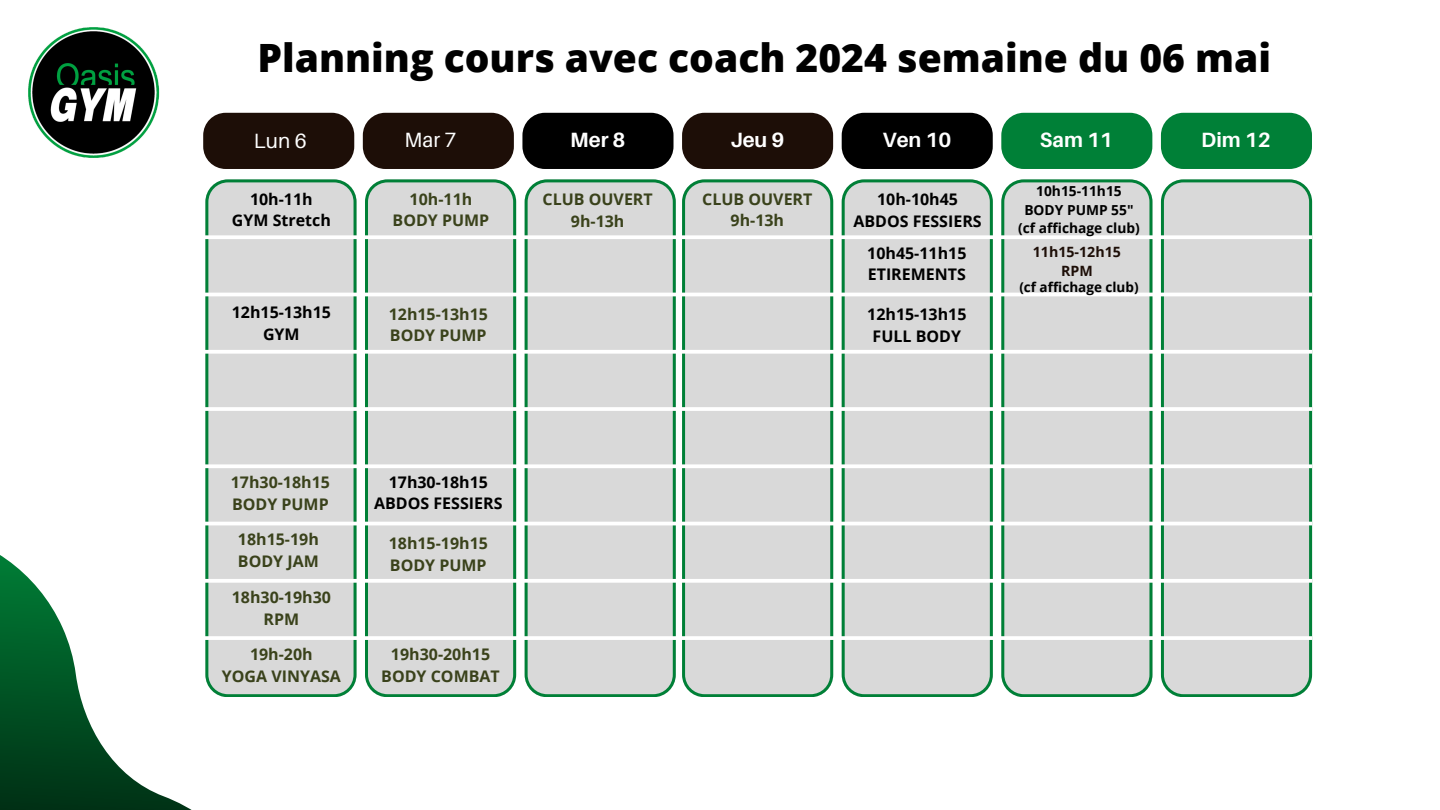
<style>
.page{position:relative;width:1440px;height:810px;background:#fff}
.page>*{position:absolute;margin:0;border:0;box-sizing:border-box;transform-origin:0 0}
.t1{font:800 39px "Open Sans";color:#000}
.t2{font:700 20.7px "Aileron";color:#fff}
.t3{font:20.7px "Aileron";color:#fff}
.t4{font:700 16px/21.8px "Open Sans";color:#3a421b;text-align:center}
.t5{font:700 16px/21.8px "Open Sans";color:#000;text-align:center}
.t6{font:700 14.2px "Open Sans";color:#1d0e07}
.t7{font:700 13.8px "Open Sans";color:#000}
.t8{font:700 13.5px "Open Sans";color:#000}
</style>
<div class="page">
<div style="left:203px;top:113px;width:151px;height:56px;background:#1d0e07;border-radius:22px"></div>
<div style="left:363px;top:113px;width:151px;height:56px;background:#1d0e07;border-radius:22px"></div>
<div style="left:522px;top:113px;width:151px;height:56px;background:#000;border-radius:22px"></div>
<div style="left:682px;top:113px;width:151px;height:56px;background:#1d0e07;border-radius:22px"></div>
<div style="left:842px;top:113px;width:151px;height:56px;background:#000;border-radius:23px"></div>
<div style="left:1001px;top:113px;width:151px;height:56px;background:#008037;border-radius:22px"></div>
<div style="left:1161px;top:113px;width:151px;height:56px;background:#008037;border-radius:22px"></div>
<div style="left:205px;top:179px;width:152px;height:518px;background:#d9d9d9"></div>
<div style="left:365px;top:179px;width:151px;height:518px;background:#d9d9d9"></div>
<svg style="left:525px;top:179px;width:151px;height:518px;background:#cfd5d1"></svg>
<svg style="left:682px;top:179px;width:151px;height:518px;background:#cfd5d1"></svg>
<svg style="left:842px;top:179px;width:151px;height:518px;background:#cfd5d1"></svg>
<svg style="left:1001px;top:179px;width:151px;height:518px;background:#cfd5d1"></svg>
<div style="left:1161px;top:179px;width:151px;height:518px;background:#d9d9d9"></div>
<svg style="left:205px;top:235px;width:1107px;height:4px"></svg>
<hr style="left:203px;top:293px;width:1109px;height:3px;background:#fff">
<svg style="left:205px;top:350px;width:1107px;height:4px"></svg>
<hr style="left:203px;top:407px;width:1109px;height:4px;background:#fff">
<svg style="left:205px;top:464px;width:1107px;height:4px"></svg>
<hr style="left:203px;top:522px;width:1109px;height:3px;background:#fff">
<hr style="left:203px;top:579px;width:1109px;height:4px;background:#fff">
<hr style="left:203px;top:636px;width:1109px;height:4px;background:#fff">
<img style="left:28px;top:27px;width:132px;height:131px">
<svg style="left:0;top:468px;width:237px;height:342px"></svg>
<h2 class="t1" style="left:258px;top:30px;width:1015px">Planning cours avec coach 2024 semaine du 06 mai</h2>
<h3 class="t3" style="left:254px;top:128px;width:54px">Lun 6</h3>
<h3 class="t3" style="left:405px;top:127px;width:54px">Mar 7</h3>
<h2 class="t2" style="left:570px;top:127px;width:57px">Mer 8</h2>
<h2 class="t2" style="left:730px;top:127px;width:55px">Jeu 9</h2>
<h2 class="t2" style="left:882px;top:127px;width:70px">Ven 10</h2>
<h2 class="t2" style="left:1040px;top:127px;width:74px">Sam 11</h2>
<h1 class="t2" style="left:1201px;top:127px;width:71px">Dim 12</h1>
<h4 class="t5" style="left:232px;top:187px;width:100px">10h-11h<br>GYM Stretch</h4>
<h4 class="t5" style="left:232px;top:301px;width:101px">12h15-13h15<br>GYM</h4>
<h4 class="t4" style="left:393px;top:187px;width:98px">10h-11h<br>BODY PUMP</h4>
<h4 class="t5" style="left:853px;top:188px;width:130px">10h-10h45<br>ABDOS FESSIERS</h4>
<h4 class="t5" style="left:867px;top:241px;width:101px;text-align:left">10h45-11h15<br>ETIREMENTS</h4>
<h4 class="t5" style="left:867px;top:303px;width:101px">12h15-13h15<br>FULL BODY</h4>
<p class="t4" style="left:543px;top:188px;width:112px">CLUB OUVERT<br>9h-13h</p>
<h4 class="t4" style="left:702px;top:187px;width:112px">CLUB OUVERT<br>9h-13h</h4>
<h4 class="t4" style="left:389px;top:303px;width:101px;text-align:left">12h15-13h15<br>BODY PUMP</h4>
<h4 class="t7" style="left:1036px;top:181px;width:87px">10h15-11h15</h4>
<p class="t7" style="left:1024px;top:200px;width:111px">BODY PUMP 55"</p>
<p class="t7" style="left:1018px;top:219px;width:123px">(cf affichage club)</p>
<p class="t6" style="left:1033px;top:242px;width:90px">11h15-12h15</p>
<p class="t6" style="left:1061px;top:261px;width:33px">RPM</p>
<p class="t8" style="left:1019px;top:278px;width:121px">(cf affichage club)</p>
<h4 class="t4" style="left:231px;top:471px;width:101px;text-align:left">17h30-18h15<br>BODY PUMP</h4>
<h4 class="t4" style="left:238px;top:528px;width:82px;text-align:left">18h15-19h<br>BODY JAM</h4>
<h4 class="t4" style="left:232px;top:586px;width:101px">18h30-19h30<br>RPM</h4>
<h4 class="t4" style="left:222px;top:643px;width:121px">19h-20h<br>YOGA VINYASA</h4>
<h4 class="t5" style="left:374px;top:470px;width:130px">17h30-18h15<br>ABDOS FESSIERS</h4>
<h4 class="t4" style="left:389px;top:532px;width:101px;text-align:left">18h15-19h15<br>BODY PUMP</h4>
<h4 class="t4" style="left:381px;top:643px;width:120px">19h30-20h15<br>BODY COMBAT</h4>
</div>
